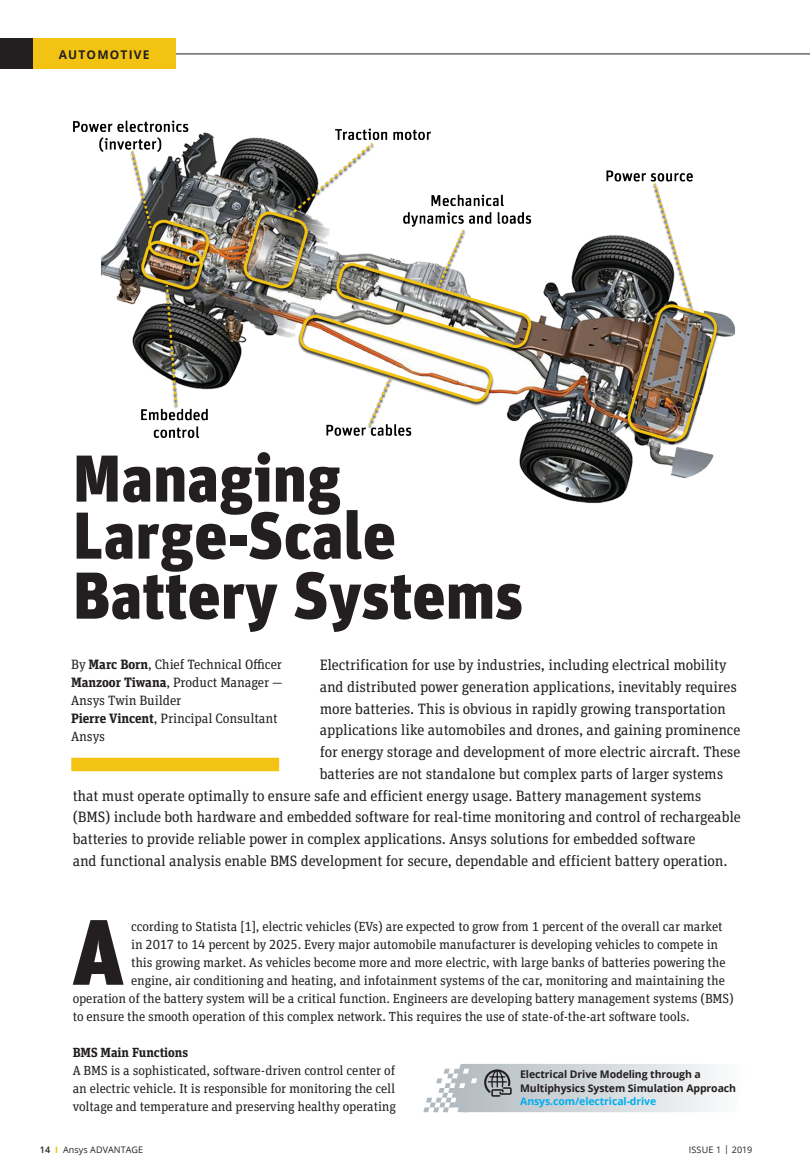
<style>
.page{position:relative;width:810px;height:1175px;background:#fff}
.page>*{position:absolute;margin:0;border:0;box-sizing:border-box;transform-origin:0 0}
.t1{font:900 92.7px "FF Unit Pro";color:#231f20}
.t2{font:900 66px/58.5px "FF Unit Pro";color:#231f20}
.t3{font:15px "FF Unit Slab Pro";letter-spacing:-.01em;color:#231f20}
.t4{font:13.5px/18px "FF Unit Slab Pro";letter-spacing:-.01em;color:#231f20}
.t5{font:13.2px/18px "FF Unit Slab Pro";letter-spacing:-.01em;color:#231f20;text-align:justify}
.t6{font:700 13.2px "FF Unit Slab Pro";letter-spacing:-.01em;color:#231f20}
.t7{font:700 12px "Open Sans";letter-spacing:.1em;color:#231f20}
.t8{font:700 10.5px/13.5px "Open Sans";letter-spacing:-.01em;color:#231f20}
.t9{font:700 10.5px "Open Sans";letter-spacing:-.01em;color:#00aeef}
.t10{font:9px "Open Sans";letter-spacing:.01em;color:#231f20}
.s1{font-weight:700}
.s2{font-weight:600}
.s3{font-weight:700;color:#f3c314}
</style>
<div class="page">
<hr style="left:176px;top:54px;width:634px;height:1px;background:#231f20">
<div style="left:11px;top:39px;width:165px;height:30px;background:#f3c314"></div>
<div style="left:0;top:39px;width:33px;height:30px;background:#231f20"></div>
<div style="left:71px;top:757px;width:208px;height:14px;background:#f3c314"></div>
<img style="left:73px;top:120px;width:662px;height:384px">
<svg style="left:423px;top:1064px;width:292px;height:48px;background:#d2d6da"></svg>
<p class="t7" style="left:59px;top:46px;width:92px">AUTOMOTIVE</p>
<p class="t2" style="left:73px;top:445px;width:452px">Managing<br>Large-Scale<br>Battery Systems</p>
<p class="t4" style="left:71px;top:655px;width:212px">By <span class="s1">Marc Born</span>, Chief Technical Officer</p>
<p class="t4" style="left:71px;top:673px;width:213px"><span class="s1">Manzoor Tiwana</span>, Product Manager —<br>Ansys Twin Builder</p>
<p class="t4" style="left:71px;top:709px;width:208px"><span class="s1">Pierre Vincent</span>, Principal Consultant<br>Ansys</p>
<p class="t3" style="left:320px;top:655px;width:408px">Electrification for use by industries, including electrical mobility</p>
<p class="t3" style="left:320px;top:676px;width:419px">and distributed power generation applications, inevitably requires</p>
<p class="t3" style="left:320px;top:698px;width:408px">more batteries. This is obvious in rapidly growing transportation</p>
<p class="t3" style="left:320px;top:720px;width:422px">applications like automobiles and drones, and gaining prominence</p>
<p class="t3" style="left:320px;top:742px;width:422px">for energy storage and development of more electric aircraft. These</p>
<p class="t3" style="left:320px;top:763px;width:405px">batteries are not standalone but complex parts of larger systems</p>
<p class="t3" style="left:73px;top:785px;width:630px">that must operate optimally to ensure safe and efficient energy usage. Battery management systems</p>
<p class="t3" style="left:73px;top:807px;width:670px">(BMS) include both hardware and embedded software for real-time monitoring and control of rechargeable</p>
<p class="t3" style="left:73px;top:829px;width:624px">batteries to provide reliable power in complex applications. Ansys solutions for embedded software</p>
<p class="t3" style="left:73px;top:850px;width:656px">and functional analysis enable BMS development for secure, dependable and efficient battery operation.</p>
<p class="t1" style="left:72px;top:882px;width:54px">A</p>
<p class="t5" style="left:131px;top:916px;width:593px">ccording to Statista [1], electric vehicles (EVs) are expected to grow from 1 percent of the overall car market</p>
<p class="t5" style="left:131px;top:934px;width:589px">in 2017 to 14 percent by 2025. Every major automobile manufacturer is developing vehicles to compete in</p>
<p class="t5" style="left:131px;top:952px;width:596px">this growing market. As vehicles become more and more electric, with large banks of batteries powering the</p>
<p class="t5" style="left:131px;top:970px;width:595px">engine, air conditioning and heating, and infotainment systems of the car, monitoring and maintaining the</p>
<p class="t5" style="left:73px;top:988px;width:663px">operation of the battery system will be a critical function. Engineers are developing battery management systems (BMS)</p>
<p class="t5" style="left:73px;top:1006px;width:619px">to ensure the smooth operation of this complex network. This requires the use of state-of-the-art software tools.</p>
<p class="t6" style="left:73px;top:1042px;width:117px">BMS Main Functions</p>
<p class="t5" style="left:73px;top:1060px;width:325px">A BMS is a sophisticated, software-driven control center of an electric vehicle. It is responsible for monitoring the cell voltage and temperature and preserving healthy operating</p>
<p class="t8" style="left:520px;top:1067px;width:217px">Electrical Drive Modeling through a<br>Multiphysics System Simulation Approach</p>
<p class="t9" style="left:520px;top:1093px;width:138px">Ansys.com/electrical-drive</p>
<p class="t10" style="left:40px;top:1143px;width:105px"><span class="s2">14</span> <span class="s3">I</span> Ansys ADVANTAGE</p>
<p class="t10" style="left:689px;top:1143px;width:65px">ISSUE 1 | 2019</p>
</div>
